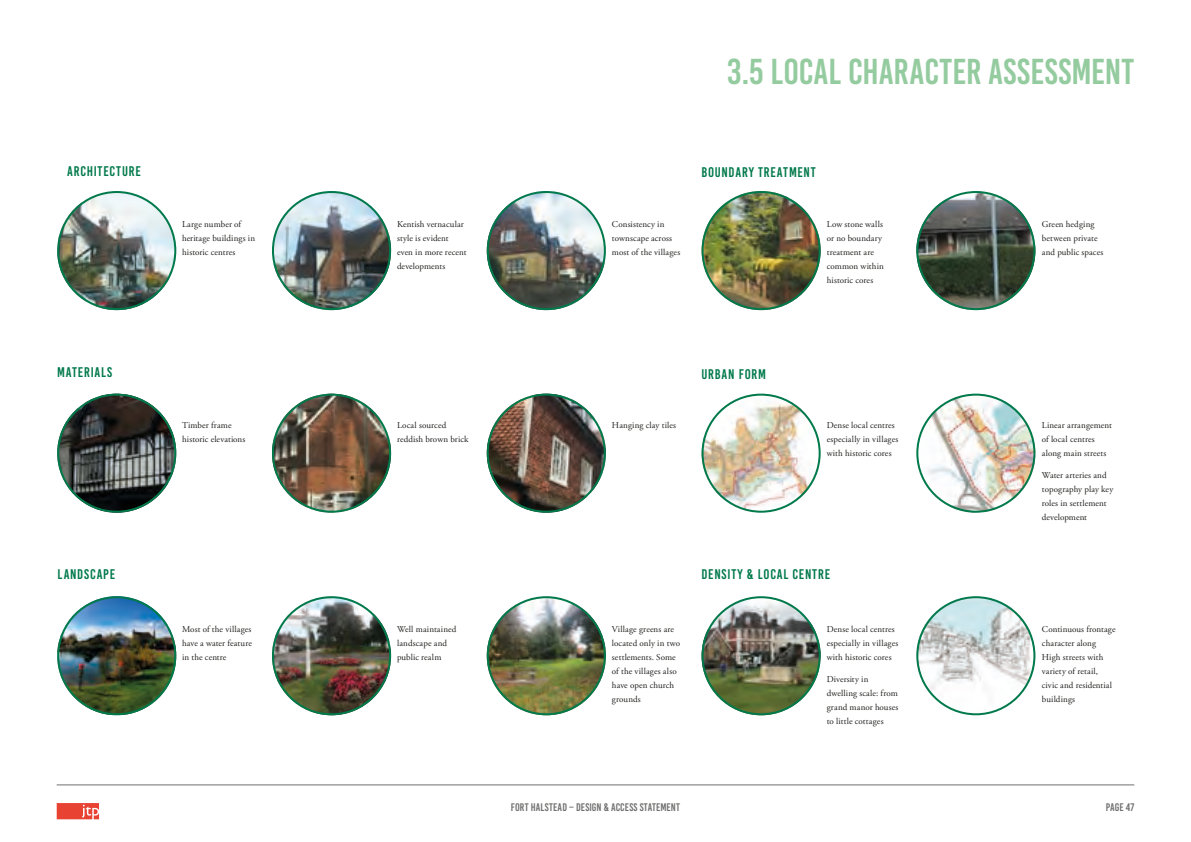
<style>
.page{position:relative;width:1191px;height:842px;background:#fff}
.page>*{position:absolute;margin:0;border:0;box-sizing:border-box;transform-origin:0 0}
.t1{font:36px "Bebas Kai";letter-spacing:.005em;color:#94cb9f}
.t2{font:14px "Bebas Kai";letter-spacing:.055em;color:#00794b}
.t3{font:11px "Bebas Kai";letter-spacing:.01em;color:#70706f}
.t4{font:9px/14px "Adobe Garamond Pro";letter-spacing:.015em;color:#1d1d1b}
</style>
<div class="page">
<hr style="left:57px;top:785px;width:1077px;height:1px;background:#70706f">
<svg style="left:57px;top:803px;width:42px;height:16px"></svg>
<img style="left:487px;top:596px;width:119px;height:119px;border-radius:60px">
<div style="left:487px;top:596px;width:119px;height:119px;border:2px solid #00794b;border-radius:50%"></div>
<img style="left:272px;top:596px;width:119px;height:119px;border-radius:60px">
<div style="left:272px;top:596px;width:119px;height:119px;border:2px solid #00794b;border-radius:50%"></div>
<img style="left:57px;top:596px;width:119px;height:119px">
<div style="left:57px;top:596px;width:119px;height:119px;border:2px solid #00794b;border-radius:50%"></div>
<img style="left:272px;top:394px;width:119px;height:119px;border-radius:60px">
<div style="left:272px;top:394px;width:119px;height:119px;border:2px solid #00794b;border-radius:50%"></div>
<img style="left:57px;top:394px;width:119px;height:119px;border-radius:60px">
<div style="left:57px;top:394px;width:119px;height:119px;border:2px solid #00794b;border-radius:50%"></div>
<img style="left:487px;top:394px;width:119px;height:119px;border-radius:60px">
<div style="left:487px;top:394px;width:119px;height:119px;border:2px solid #00794b;border-radius:50%"></div>
<img style="left:57px;top:191px;width:119px;height:119px;border-radius:60px">
<div style="left:57px;top:191px;width:119px;height:119px;border:2px solid #00794b;border-radius:50%"></div>
<img style="left:487px;top:191px;width:119px;height:119px;border-radius:60px">
<div style="left:487px;top:191px;width:119px;height:119px;border:2px solid #00794b;border-radius:50%"></div>
<img style="left:272px;top:191px;width:119px;height:119px;border-radius:60px">
<div style="left:272px;top:191px;width:119px;height:119px;border:2px solid #00794b;border-radius:50%"></div>
<img style="left:701px;top:191px;width:119px;height:119px;border-radius:60px">
<div style="left:701px;top:191px;width:119px;height:119px;border:2px solid #00794b;border-radius:50%"></div>
<img style="left:916px;top:191px;width:119px;height:119px;border-radius:60px">
<div style="left:916px;top:191px;width:119px;height:119px;border:2px solid #00794b;border-radius:50%"></div>
<img style="left:704px;top:395px;width:116px;height:118px">
<div style="left:701px;top:394px;width:119px;height:119px;border:2px solid #00794b;border-radius:50%"></div>
<img style="left:916px;top:394px;width:119px;height:119px;border-radius:60px">
<div style="left:916px;top:394px;width:119px;height:119px;border:2px solid #00794b;border-radius:50%"></div>
<img style="left:701px;top:596px;width:119px;height:119px;border-radius:60px">
<div style="left:701px;top:596px;width:119px;height:119px;border:2px solid #00794b;border-radius:50%"></div>
<img style="left:916px;top:596px;width:119px;height:115px">
<div style="left:916px;top:596px;width:119px;height:119px;border:2px solid #00794b;border-radius:50%"></div>
<h1 class="t1" style="left:727px;top:52px;width:408px">3.5 LOCAL CHARACTER ASSESSMENT</h1>
<h2 class="t2" style="left:67px;top:164px;width:75px">ARCHITECTURE</h2>
<h2 class="t2" style="left:701px;top:165px;width:116px">BOUNDARY TREATMENT</h2>
<p class="t4" style="left:182px;top:217px;width:75px">Large number of heritage buildings in historic centres</p>
<p class="t4" style="left:397px;top:217px;width:71px">Kentish vernacular style is evident even in more recent developments</p>
<p class="t4" style="left:612px;top:217px;width:70px">Consistency in townscape across most of the villages</p>
<p class="t4" style="left:826px;top:217px;width:59px">Low stone walls or no boundary treatment are common within historic cores</p>
<p class="t4" style="left:1042px;top:217px;width:63px">Green hedging between private and public spaces</p>
<h2 class="t2" style="left:57px;top:365px;width:57px">MATERIALS</h2>
<h2 class="t2" style="left:701px;top:367px;width:66px">URBAN FORM</h2>
<p class="t4" style="left:182px;top:418px;width:51px">Timber frame</p>
<p class="t4" style="left:612px;top:418px;width:66px">Hanging clay tiles</p>
<p class="t4" style="left:182px;top:432px;width:65px">historic elevations</p>
<p class="t4" style="left:397px;top:418px;width:73px">Local sourced reddish brown brick</p>
<p class="t4" style="left:826px;top:418px;width:73px">Dense local centres especially in villages with historic cores</p>
<p class="t4" style="left:1042px;top:418px;width:71px">Linear arrangement of local centres along main streets</p>
<p class="t4" style="left:1042px;top:469px;width:73px">Water arteries and topography play key roles in settlement development</p>
<h2 class="t2" style="left:58px;top:567px;width:59px">LANDSCAPE</h2>
<h2 class="t2" style="left:701px;top:567px;width:130px">DENSITY &amp; LOCAL CENTRE</h2>
<p class="t4" style="left:182px;top:623px;width:71px;text-align:justify">Most of the villages have a water feature in the centre</p>
<p class="t4" style="left:397px;top:623px;width:61px">Well maintained landscape and public realm</p>
<p class="t4" style="left:612px;top:623px;width:70px">Village greens are located only in two settlements. Some of the villages also have open church grounds</p>
<p class="t4" style="left:826px;top:623px;width:73px">Dense local centres especially in villages with historic cores</p>
<p class="t4" style="left:1042px;top:623px;width:75px">Continuous frontage character along<br>High streets with variety of retail, civic and residential buildings</p>
<p class="t4" style="left:826px;top:673px;width:73px">Diversity in dwelling scale: from grand manor houses to little cottages</p>
<p class="t3" style="left:511px;top:801px;width:171px">FORT HALSTEAD – DESIGN &amp; ACCESS STATEMENT</p>
<p class="t3" style="left:1105px;top:801px;width:30px">PAGE 47</p>
</div>
